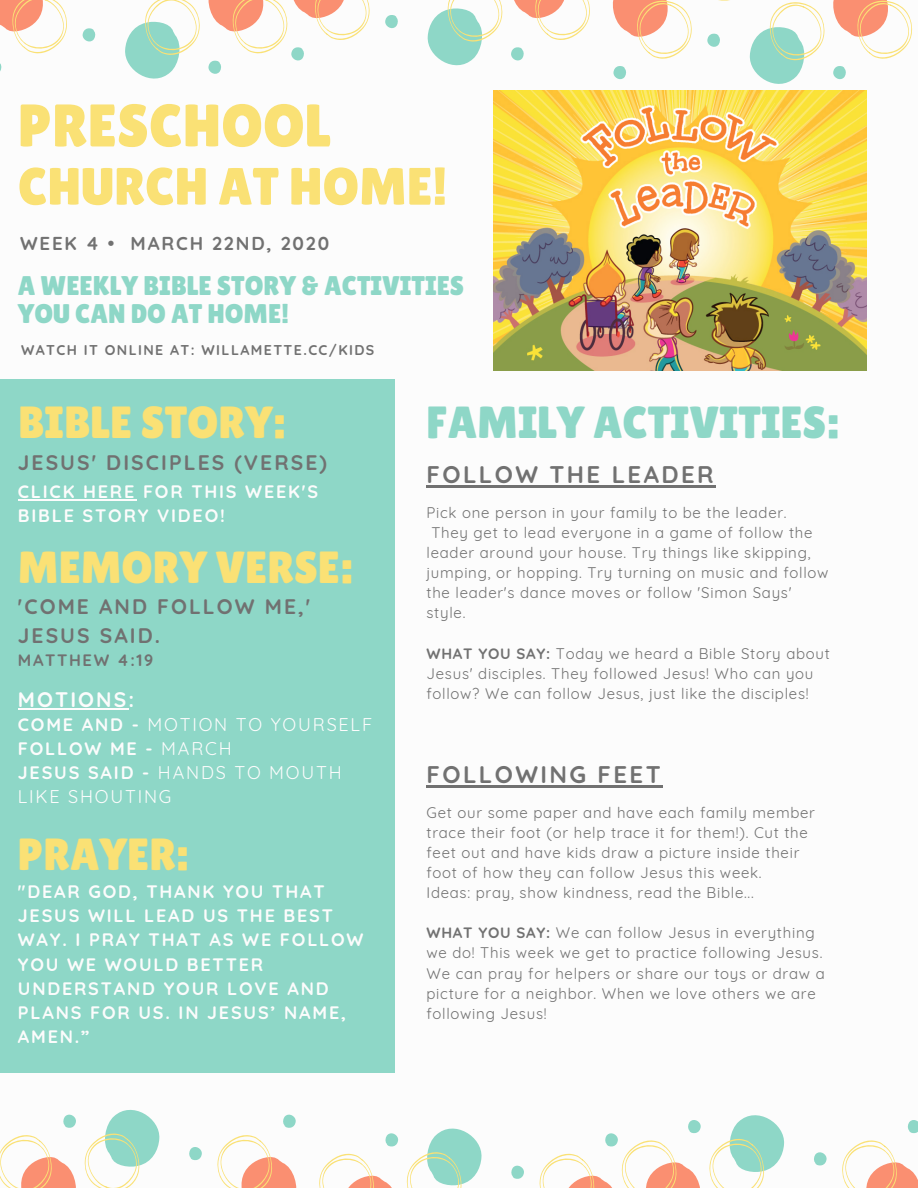
<style>
.page{position:relative;width:918px;height:1188px;background:#fff}
.page>*{position:absolute;margin:0;border:0;box-sizing:border-box;transform-origin:0 0}
.t1{font:60px "Lilita One";color:#fae175}
.t2{font:52.5px "Lilita One";color:#fae175}
.t3{font:45px "Lilita One";color:#fae175}
.t4{font:45px "Lilita One";color:#8ed7c7}
.t5{font:27px/28.5px "Lilita One";color:#8ed7c7}
.t6{font:700 24px "Quicksand";letter-spacing:.1em;color:#717171}
.t7{font:700 21px/29px "Quicksand";letter-spacing:.1em;color:#717171}
.t8{font:700 21px "Quicksand";letter-spacing:.1em;color:#fcfcfc}
.t9{font:700 18.6px "Quicksand";letter-spacing:.1em;color:#717171}
.t10{font:700 18px/24.2px "Quicksand";letter-spacing:.1em;color:#fcfcfc}
.t11{font:18px/24.2px "Quicksand";letter-spacing:.1em;color:#fcfcfc}
.t12{font:700 16.5px "Quicksand";letter-spacing:.1em;color:#717171}
.t13{font:15px/20.1px "Quicksand";letter-spacing:.05em;color:#717171}
.t14{font:700 14.1px "Quicksand";letter-spacing:.1em;color:#717171}
.s1{font-weight:700}
</style>
<div class="page">
<div style="left:0;top:379px;width:395px;height:693px;background:#8ed7c7"></div>
<svg style="left:0;top:63px;width:2px;height:9px"></svg>
<svg style="left:0;top:0;width:67px;height:54px"></svg>
<svg style="left:82px;top:28px;width:14px;height:14px"></svg>
<svg style="left:125px;top:0;width:75px;height:79px"></svg>
<svg style="left:208px;top:0;width:162px;height:74px"></svg>
<svg style="left:385px;top:15px;width:13px;height:14px"></svg>
<svg style="left:427px;top:0;width:163px;height:65px"></svg>
<svg style="left:612px;top:0;width:301px;height:84px"></svg>
<svg style="left:907px;top:1120px;width:11px;height:13px"></svg>
<svg style="left:842px;top:1140px;width:76px;height:48px"></svg>
<svg style="left:814px;top:1152px;width:13px;height:14px"></svg>
<svg style="left:539px;top:1115px;width:246px;height:73px"></svg>
<svg style="left:511px;top:1165px;width:13px;height:14px"></svg>
<svg style="left:319px;top:1129px;width:163px;height:59px"></svg>
<svg style="left:283px;top:1114px;width:13px;height:14px"></svg>
<svg style="left:217px;top:1135px;width:80px;height:53px"></svg>
<svg style="left:189px;top:1147px;width:13px;height:13px"></svg>
<svg style="left:0;top:1110px;width:160px;height:78px"></svg>
<img style="left:493px;top:90px;width:374px;height:280px">
<hr style="left:18px;top:499px;width:118px;height:2px;background:#fcfcfc">
<hr style="left:427px;top:485px;width:289px;height:2px;background:#717171">
<hr style="left:18px;top:708px;width:110px;height:2px;background:#fcfcfc">
<hr style="left:427px;top:785px;width:236px;height:2px;background:#717171">
<h1 class="t1" style="left:18px;top:91px;width:314px">PRESCHOOL</h1>
<h2 class="t2" style="left:18px;top:156px;width:431px">CHURCH AT HOME!</h2>
<p class="t9" style="left:20px;top:232px;width:311px">WEEK 4 • MARCH 22ND, 2020</p>
<h3 class="t5" style="left:18px;top:271px;width:448px">A WEEKLY BIBLE STORY &amp; ACTIVITIES<br>YOU CAN DO AT HOME!</h3>
<p class="t14" style="left:21px;top:341px;width:355px">WATCH IT ONLINE AT: WILLAMETTE.CC/KIDS</p>
<h3 class="t3" style="left:18px;top:396px;width:269px">BIBLE STORY:</h3>
<h3 class="t7" style="left:18px;top:448px;width:311px">JESUS' DISCIPLES (VERSE)</h3>
<p class="t10" style="left:18px;top:479px;width:302px">CLICK HERE FOR THIS WEEK'S<br>BIBLE STORY VIDEO!</p>
<h3 class="t3" style="left:18px;top:541px;width:336px">MEMORY VERSE:</h3>
<h3 class="t7" style="left:18px;top:592px;width:294px">'COME AND FOLLOW ME,'<br>JESUS SAID.</h3>
<p class="t12" style="left:18px;top:649px;width:137px">MATTHEW 4:19</p>
<h3 class="t8" style="left:18px;top:686px;width:118px">MOTIONS:</h3>
<p class="t11" style="left:18px;top:712px;width:356px"><span class="s1">COME AND -</span> MOTION TO YOURSELF<br><span class="s1">FOLLOW ME -</span> MARCH<br><span class="s1">JESUS SAID -</span> HANDS TO MOUTH<br>LIKE SHOUTING</p>
<h3 class="t3" style="left:18px;top:828px;width:172px">PRAYER:</h3>
<p class="t10" style="left:18px;top:879px;width:347px">"DEAR GOD, THANK YOU THAT<br>JESUS WILL LEAD US THE BEST<br>WAY. I PRAY THAT AS WE FOLLOW<br>YOU WE WOULD BETTER<br>UNDERSTAND YOUR LOVE AND<br>PLANS FOR US. IN JESUS’ NAME,<br>AMEN.”</p>
<h3 class="t4" style="left:427px;top:396px;width:414px">FAMILY ACTIVITIES:</h3>
<h3 class="t6" style="left:427px;top:459px;width:289px">FOLLOW THE LEADER</h3>
<p class="t13" style="left:427px;top:502px;width:362px">Pick one person in your family to be the leader.</p>
<p class="t13" style="left:431px;top:522px;width:383px">They get to lead everyone in a game of follow the</p>
<p class="t13" style="left:427px;top:542px;width:386px">leader around your house. Try things like skipping,</p>
<p class="t13" style="left:427px;top:562px;width:404px">jumping, or hopping. Try turning on music and follow</p>
<p class="t13" style="left:427px;top:583px;width:367px">the leader's dance moves or follow 'Simon Says'</p>
<p class="t13" style="left:427px;top:603px;width:40px">style.</p>
<p class="t13" style="left:427px;top:643px;width:405px"><span class="s1">WHAT YOU SAY:</span> Today we heard a Bible Story about<br>Jesus' disciples. They followed Jesus! Who can you follow? We can follow Jesus, just like the disciples!</p>
<h3 class="t6" style="left:427px;top:759px;width:236px">FOLLOWING FEET</h3>
<p class="t13" style="left:427px;top:802px;width:390px">Get our some paper and have each family member trace their foot (or help trace it for them!). Cut the feet out and have kids draw a picture inside their foot of how they can follow Jesus this week.<br>Ideas: pray, show kindness, read the Bible...</p>
<p class="t13" style="left:427px;top:923px;width:400px"><span class="s1">WHAT YOU SAY:</span> We can follow Jesus in everything we do! This week we get to practice following Jesus.<br>We can pray for helpers or share our toys or draw a picture for a neighbor. When we love others we are following Jesus!</p>
</div>
